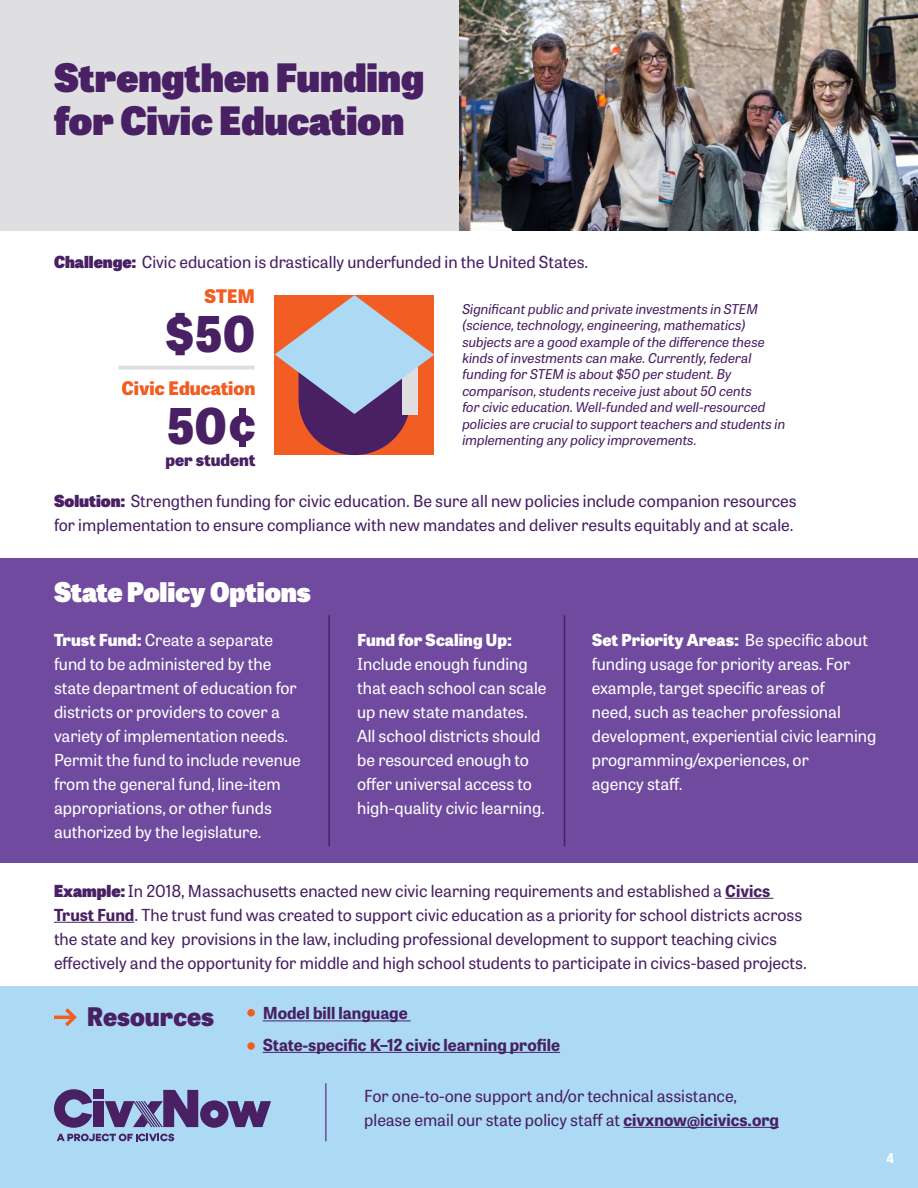
<style>
.page{position:relative;width:918px;height:1188px;background:#fff}
.page>*{position:absolute;margin:0;border:0;box-sizing:border-box;transform-origin:0 0}
.t1{font:800 49.05px "Tablet Gothic";color:#482063}
.t2{font:800 39px/43.5px "Tablet Gothic";color:#482063}
.t3{font:800 27px "Tablet Gothic";color:#fff}
.t4{font:800 25.5px "Tablet Gothic";color:#482063}
.t5{font:800 18.6px "Tablet Gothic";color:#f15d22}
.t6{font:16.5px/24px "Tablet Gothic";color:#482063}
.t7{font:16.5px/24px "Tablet Gothic";color:#fff}
.t8{font:700 16.5px/31.5px "Tablet Gothic";color:#482063}
.t9{font:800 16.5px "Tablet Gothic";color:#fff}
.t10{font:800 16.5px "Tablet Gothic";color:#482063}
.t11{font:italic 13.5px/16.5px "Tablet Gothic";color:#482063}
.t12{font:700 13.5px "Tablet Gothic";color:#fff}
.s1{font-weight:800}
.s2{font-weight:700}
</style>
<div class="page">
<div style="left:0;top:558px;width:918px;height:305px;background:#704a9e"></div>
<div style="left:0;top:0;width:459px;height:230px;background:#dfdfe1"></div>
<hr style="left:725px;top:898px;width:48px;height:1px;background:#482063">
<hr style="left:54px;top:922px;width:80px;height:1px;background:#482063">
<img style="left:459px;top:0;width:459px;height:230px">
<div style="left:0;top:986px;width:918px;height:202px;background:#acdaf5"></div>
<hr style="left:263px;top:1020px;width:148px;height:1px;background:#482063">
<hr style="left:263px;top:1052px;width:297px;height:1px;background:#482063">
<svg style="left:54px;top:1008px;width:23px;height:18px"></svg>
<hr style="left:328px;top:615px;width:2px;height:231px;background:#482063">
<hr style="left:564px;top:615px;width:1px;height:231px;background:#482063">
<div style="left:247px;top:1009px;width:8px;height:8px;background:#f15d22;border-radius:50%"></div>
<div style="left:247px;top:1042px;width:8px;height:8px;background:#f15d22;border-radius:50%"></div>
<div style="left:240px;top:409px;width:6px;height:8px;background:#482063"></div>
<div style="left:240px;top:439px;width:6px;height:8px;background:#482063"></div>
<svg style="left:275px;top:295px;width:159px;height:160px;background:#b38283"></svg>
<svg style="left:119px;top:366px;width:136px;height:4px"></svg>
<div style="left:94px;top:1101px;width:10px;height:26px;background:#482063"></div>
<div style="left:94px;top:1089px;width:10px;height:10px;background:#482063"></div>
<svg style="left:54px;top:1089px;width:38px;height:39px"></svg>
<svg style="left:105px;top:1090px;width:166px;height:38px"></svg>
<svg style="left:57px;top:1134px;width:117px;height:7px"></svg>
<hr style="left:623px;top:1127px;width:156px;height:1px;background:#482063">
<hr style="left:325px;top:1083px;width:2px;height:58px;background:#704a9e">
<h2 class="t2" style="left:54px;top:54px;width:371px">Strengthen Funding for Civic Education</h2>
<p class="t6" style="left:54px;top:250px;width:536px"><span class="s1">Challenge:</span> Civic education is drastically underfunded in the United States.</p>
<p class="t11" style="left:462px;top:299px;width:324px">Significant public and private investments in STEM (science, technology, engineering, mathematics) subjects are a good example of the difference these kinds of investments can make. Currently, federal funding for STEM is about $50 per student. By comparison, students receive just about 50 cents<br>for civic education. Well-funded and well-resourced policies are crucial to support teachers and students in implementing any policy improvements.</p>
<p class="t10" style="left:166px;top:448px;width:91px">per student</p>
<p class="t5" style="left:204px;top:283px;width:53px">STEM</p>
<h1 class="t1" style="left:165px;top:298px;width:92px">$50</h1>
<p class="t5" style="left:121px;top:375px;width:135px">Civic Education</p>
<h1 class="t1" style="left:166px;top:390px;width:90px">50c</h1>
<p class="t6" style="left:54px;top:488px;width:744px"><span class="s1">Solution:</span> Strengthen funding for civic education. Be sure all new policies include companion resources for implementation to ensure compliance with new mandates and deliver results equitably and at scale.</p>
<h3 class="t3" style="left:54px;top:572px;width:258px">State Policy Options</h3>
<p class="t7" style="left:54px;top:627px;width:248px"><span class="s1">Trust Fund:</span> Create a separate fund to be administered by the state department of education for districts or providers to cover a variety of implementation needs.<br>Permit the fund to include revenue from the general fund, line-item appropriations, or other funds authorized by the legislature.</p>
<p class="t9" style="left:357px;top:628px;width:156px">Fund for Scaling Up:</p>
<p class="t7" style="left:357px;top:652px;width:191px">Include enough funding that each school can scale up new state mandates.<br>All school districts should be resourced enough to offer universal access to high-quality civic learning.</p>
<p class="t7" style="left:592px;top:628px;width:286px"><span class="s1">Set Priority Areas:</span> Be specific about funding usage for priority areas. For example, target specific areas of<br>need, such as teacher professional development, experiential civic learning programming/experiences, or<br>agency staff.</p>
<p class="t6" style="left:54px;top:878px;width:754px"><span class="s1">Example:</span> In 2018, Massachusetts enacted new civic learning requirements and established a <span class="s2">Civics Trust Fund</span>. The trust fund was created to support civic education as a priority for school districts across the state and key provisions in the law, including professional development to support teaching civics effectively and the opportunity for middle and high school students to participate in civics-based projects.</p>
<h3 class="t4" style="left:86px;top:998px;width:129px">Resources</h3>
<p class="t8" style="left:263px;top:997px;width:299px">Model bill language<br>State-specific K–12 civic learning profile</p>
<p class="t6" style="left:364px;top:1083px;width:416px">For one-to-one support and/or technical assistance, please email our state policy staff at <span class="s2">civxnow@icivics.org</span></p>
<p class="t12" style="left:887px;top:1149px;width:9px">4</p>
</div>
